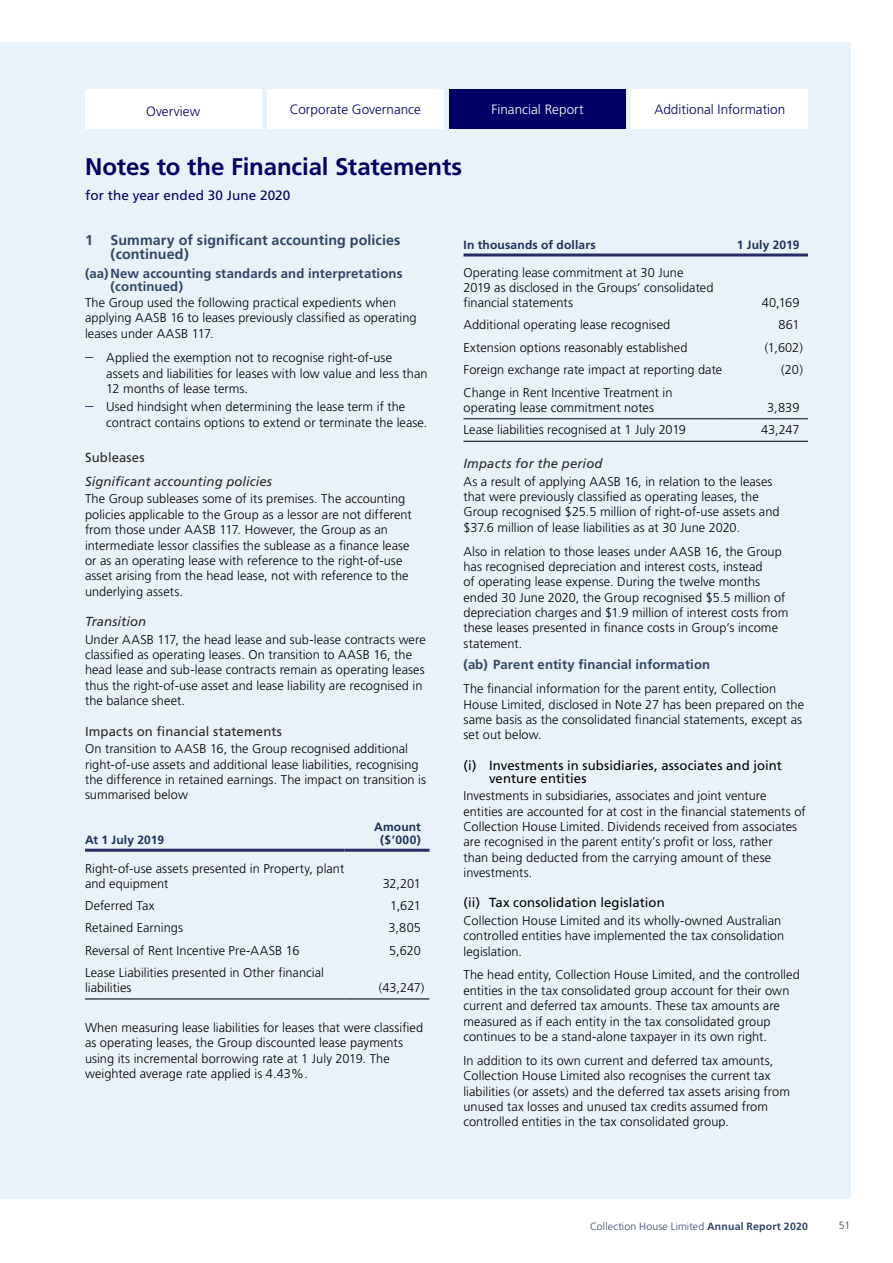
<style>
.page{position:relative;width:893px;height:1263px;background:#fff}
.page>*{position:absolute;margin:0;border:0;box-sizing:border-box;transform-origin:0 0}
.t1{font:700 24px "Frutiger";letter-spacing:-.005em;color:#006}
.t2{font:700 14.25px/14.2px "Frutiger";letter-spacing:.005em;color:#314467}
.t3{font:300 13.5px "Frutiger";letter-spacing:.005em;color:#006}
.t4{font:13.5px "Frutiger";letter-spacing:.005em;color:#006}
.t5{font:300 13.5px "Frutiger";color:#fff}
.t6{font:13.2px/13.2px "Frutiger";letter-spacing:.005em;color:#000}
.t7{font:700 13.2px/13.2px "Frutiger";letter-spacing:.01em;color:#314467}
.t8{font:italic 13.2px "Frutiger";letter-spacing:.005em;color:#292829}
.t9{font:13.2px "Frutiger";letter-spacing:.01em;color:#292829}
.t10{font:300 12.75px/15.5px "Frutiger";letter-spacing:.005em;color:#000}
.t11{font:700 12px/12.8px "Frutiger";letter-spacing:.015em;color:#1a2f5b;text-align:center}
.t12{font:300 10.5px "Frutiger";letter-spacing:.015em;color:#314467}
.s1{font-size:16.5px;color:#262d61}
.s2{font-weight:700}
</style>
<div class="page">
<div style="left:0;top:43px;width:850px;height:1156px;background:#eaf2f9"></div>
<div style="left:267px;top:90px;width:176px;height:39px;background:#fff"></div>
<div style="left:449px;top:90px;width:177px;height:39px;background:#006"></div>
<div style="left:632px;top:90px;width:176px;height:39px;background:#fff"></div>
<div style="left:85px;top:90px;width:176px;height:39px;background:#fff"></div>
<hr style="left:85px;top:998px;width:259px;height:1px;background:#000">
<hr style="left:344px;top:998px;width:85px;height:1px;background:#000">
<hr style="left:85px;top:849px;width:259px;height:3px;background:#262d61">
<hr style="left:344px;top:849px;width:85px;height:3px;background:#262d61">
<hr style="left:463px;top:418px;width:260px;height:1px;background:#000">
<hr style="left:723px;top:418px;width:85px;height:1px;background:#000">
<hr style="left:463px;top:441px;width:260px;height:1px;background:#000">
<hr style="left:723px;top:441px;width:85px;height:1px;background:#000">
<hr style="left:463px;top:253px;width:260px;height:3px;background:#262d61">
<hr style="left:723px;top:253px;width:85px;height:3px;background:#262d61">
<p class="t3" style="left:146px;top:104px;width:56px">Overview</p>
<p class="t3" style="left:290px;top:102px;width:133px">Corporate Governance</p>
<p class="t5" style="left:491px;top:102px;width:94px">Financial Report</p>
<p class="t3" style="left:654px;top:102px;width:133px">Additional Information</p>
<h1 class="t1" style="left:85px;top:152px;width:379px">Notes to the Financial Statements</h1>
<p class="t4" style="left:85px;top:187px;width:207px">for the year ended 30 June 2020</p>
<p class="t2" style="left:111px;top:233px;width:292px;text-indent:-26px">1 Summary of significant accounting policies (continued)</p>
<p class="t7" style="left:111px;top:267px;width:294px;text-indent:-26px">(aa) New accounting standards and interpretations (continued)</p>
<p class="t10" style="left:85px;top:295px;width:333px">The Group used the following practical expedients when applying AASB 16 to leases previously classified as operating leases under AASB 117.</p>
<p class="t10" style="left:106px;top:350px;width:323px;text-indent:-21px"><span class="s1">–</span> Applied the exemption not to recognise right-of-use assets and liabilities for leases with low value and less than<br>12 months of lease terms.</p>
<p class="t10" style="left:106px;top:399px;width:323px;text-indent:-21px"><span class="s1">–</span> Used hindsight when determining the lease term if the contract contains options to extend or terminate the lease.</p>
<p class="t9" style="left:85px;top:449px;width:61px">Subleases</p>
<p class="t8" style="left:85px;top:474px;width:189px">Significant accounting policies</p>
<p class="t10" style="left:85px;top:491px;width:328px">The Group subleases some of its premises. The accounting policies applicable to the Group as a lessor are not different from those under AASB 117. However, the Group as an intermediate lessor classifies the sublease as a finance lease or as an operating lease with reference to the right-of-use asset arising from the head lease, not with reference to the underlying assets.</p>
<p class="t8" style="left:85px;top:614px;width:63px">Transition</p>
<p class="t10" style="left:85px;top:632px;width:342px">Under AASB 117, the head lease and sub-lease contracts were classified as operating leases. On transition to AASB 16, the head lease and sub-lease contracts remain as operating leases thus the right-of-use asset and lease liability are recognised in the balance sheet.</p>
<p class="t9" style="left:85px;top:723px;width:198px">Impacts on financial statements</p>
<p class="t10" style="left:85px;top:741px;width:342px">On transition to AASB 16, the Group recognised additional right-of-use assets and additional lease liabilities, recognising the difference in retained earnings. The impact on transition is summarised below</p>
<p class="t11" style="left:85px;top:833px;width:81px">At 1 July 2019</p>
<p class="t11" style="left:374px;top:820px;width:48px">Amount ($’000)</p>
<p class="t10" style="left:85px;top:861px;width:261px;line-height:15px">Right-of-use assets presented in Property, plant and equipment</p>
<p class="t10" style="left:383px;top:875px;width:40px">32,201</p>
<p class="t10" style="left:85px;top:898px;width:71px">Deferred Tax</p>
<p class="t10" style="left:390px;top:898px;width:32px">1,621</p>
<p class="t10" style="left:85px;top:920px;width:99px">Retained Earnings</p>
<p class="t10" style="left:389px;top:920px;width:34px">3,805</p>
<p class="t10" style="left:85px;top:943px;width:216px">Reversal of Rent Incentive Pre-AASB 16</p>
<p class="t10" style="left:389px;top:943px;width:33px">5,620</p>
<p class="t10" style="left:85px;top:965px;width:240px;line-height:15px">Lease Liabilities presented in Other financial liabilities</p>
<p class="t10" style="left:379px;top:980px;width:47px">(43,247)</p>
<p class="t10" style="left:85px;top:1020px;width:340px">When measuring lease liabilities for leases that were classified as operating leases, the Group discounted lease payments using its incremental borrowing rate at 1 July 2019. The weighted average rate applied is 4.43%.</p>
<p class="t11" style="left:463px;top:238px;width:134px">In thousands of dollars</p>
<p class="t11" style="left:737px;top:238px;width:64px">1 July 2019</p>
<p class="t10" style="left:463px;top:266px;width:251px;line-height:15px">Operating lease commitment at 30 June<br>2019 as disclosed in the Groups’ consolidated financial statements</p>
<p class="t10" style="left:762px;top:295px;width:39px">40,169</p>
<p class="t10" style="left:463px;top:317px;width:208px">Additional operating lease recognised</p>
<p class="t10" style="left:778px;top:317px;width:22px">861</p>
<p class="t10" style="left:463px;top:340px;width:226px">Extension options reasonably established</p>
<p class="t10" style="left:765px;top:340px;width:40px">(1,602)</p>
<p class="t10" style="left:463px;top:362px;width:260px">Foreign exchange rate impact at reporting date</p>
<p class="t10" style="left:781px;top:362px;width:23px">(20)</p>
<p class="t10" style="left:463px;top:385px;width:210px;line-height:15px">Change in Rent Incentive Treatment in operating lease commitment notes</p>
<p class="t10" style="left:767px;top:400px;width:34px">3,839</p>
<p class="t10" style="left:463px;top:422px;width:224px">Lease liabilities recognised at 1 July 2019</p>
<p class="t10" style="left:761px;top:422px;width:40px">43,247</p>
<p class="t8" style="left:463px;top:456px;width:141px">Impacts for the period</p>
<p class="t10" style="left:463px;top:474px;width:318px">As a result of applying AASB 16, in relation to the leases that were previously classified as operating leases, the Group recognised $25.5 million of right-of-use assets and $37.6 million of lease liabilities as at 30 June 2020.</p>
<p class="t10" style="left:463px;top:544px;width:326px">Also in relation to those leases under AASB 16, the Group has recognised depreciation and interest costs, instead<br>of operating lease expense. During the twelve months ended 30 June 2020, the Group recognised $5.5 million of depreciation charges and $1.9 million of interest costs from these leases presented in finance costs in Group’s income statement.</p>
<p class="t7" style="left:463px;top:658px;width:248px">(ab) Parent entity financial information</p>
<p class="t10" style="left:463px;top:681px;width:342px">The financial information for the parent entity, Collection House Limited, disclosed in Note 27 has been prepared on the same basis as the consolidated financial statements, except as set out below.</p>
<p class="t6" style="left:489px;top:758px;width:295px;text-indent:-26px">(i) Investments in subsidiaries, associates and joint venture entities</p>
<p class="t10" style="left:463px;top:788px;width:344px">Investments in subsidiaries, associates and joint venture entities are accounted for at cost in the financial statements of Collection House Limited. Dividends received from associates are recognised in the parent entity’s profit or loss, rather<br>than being deducted from the carrying amount of these investments.</p>
<p class="t6" style="left:463px;top:896px;width:203px">(ii) Tax consolidation legislation</p>
<p class="t10" style="left:463px;top:913px;width:322px">Collection House Limited and its wholly-owned Australian controlled entities have implemented the tax consolidation legislation.</p>
<p class="t10" style="left:463px;top:967px;width:338px">The head entity, Collection House Limited, and the controlled entities in the tax consolidated group account for their own current and deferred tax amounts. These tax amounts are measured as if each entity in the tax consolidated group continues to be a stand-alone taxpayer in its own right.</p>
<p class="t10" style="left:463px;top:1053px;width:328px">In addition to its own current and deferred tax amounts, Collection House Limited also recognises the current tax liabilities (or assets) and the deferred tax assets arising from unused tax losses and unused tax credits assumed from controlled entities in the tax consolidated group.</p>
<p class="t12" style="left:590px;top:1220px;width:219px">Collection House Limited <span class="s2">Annual Report 2020</span></p>
<p class="t12" style="left:839px;top:1220px;width:13px">51</p>
</div>
